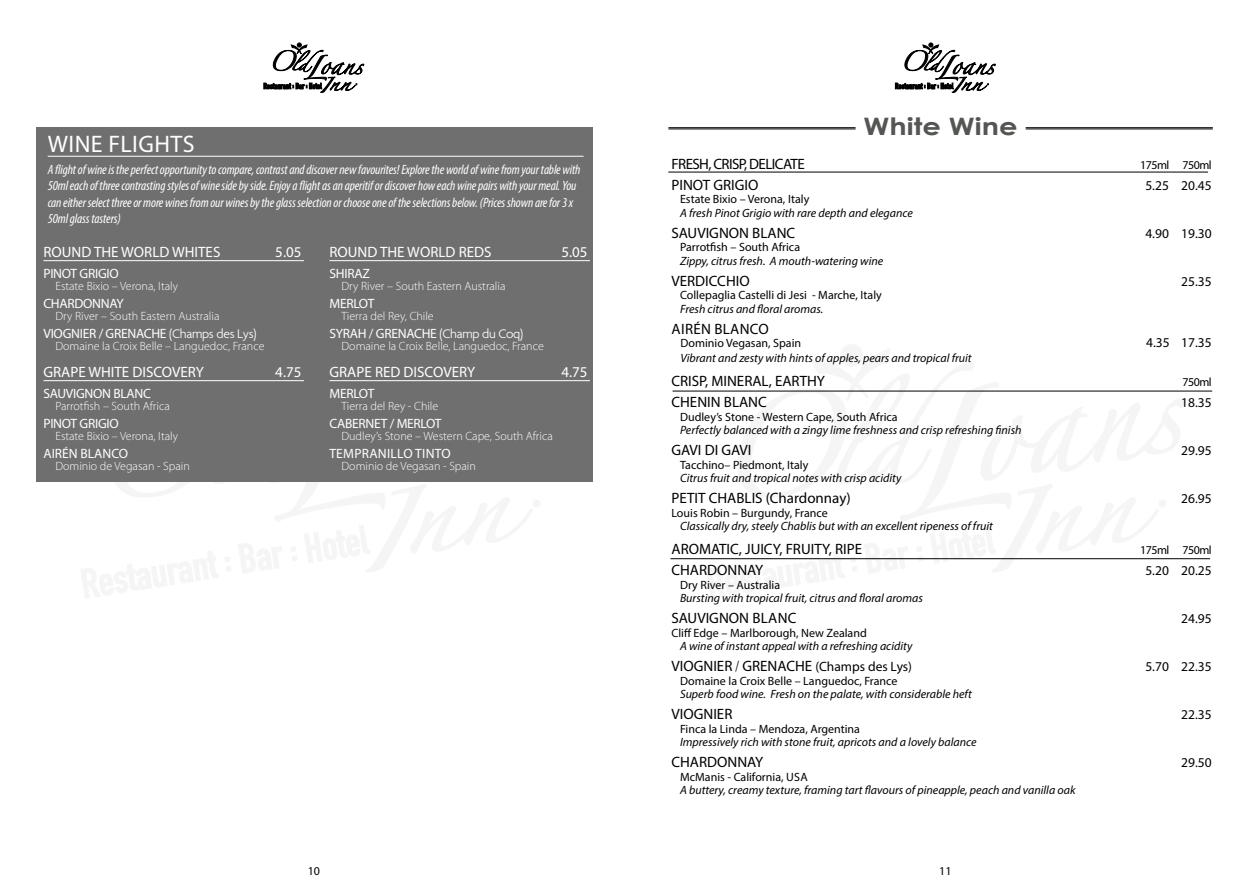
<style>
.page{position:relative;width:1259px;height:893px;background:#fff}
.page>*{position:absolute;margin:0;border:0;box-sizing:border-box;transform-origin:0 0}
.t1{font:24px "Myriad Pro";letter-spacing:.02em;color:#fff}
.t2{font:700 24px "Century Gothic";color:#545653;scale:1.2 1}
.t3{font:15px "Myriad Pro";color:#000}
.t4{font:15px "Myriad Pro";color:#fff}
.t5{font:15px "Myriad Pro";letter-spacing:-.04em;color:#000}
.t6{font:15px "Myriad Pro";letter-spacing:.02em;color:#000}
.t7{font:italic condensed 13.5px/16.2px "Myriad Pro";letter-spacing:-.01em;color:#fff}
.t8{font:13.5px "Myriad Pro";letter-spacing:-.02em;color:#fff}
.t9{font:13.5px "Myriad Pro";color:#000}
.t10{font:13.5px "Myriad Pro";letter-spacing:.02em;color:#fff}
.t11{font:13.5px "Myriad Pro";color:#fff}
.t12{font:italic 12px "Myriad Pro";color:#000}
.t13{font:12px "Myriad Pro";color:#000}
.t14{font:300 12px "Myriad Pro";color:#fff}
.t15{font:12px "Myriad Pro";letter-spacing:-.04em;color:#000}
.s1{font-family:"Agenda";font-weight:300}
.s2{font-size:13.5px}
</style>
<div class="page">
<svg style="left:263px;top:43px;width:101px;height:50px"></svg>
<svg style="left:705px;top:390px;width:481px;height:170px"></svg>
<svg style="left:895px;top:43px;width:101px;height:50px"></svg>
<hr style="left:668px;top:129px;width:187px;height:1px;background:#000">
<hr style="left:668px;top:127px;width:187px;height:1px;background:#000">
<hr style="left:1025px;top:129px;width:187px;height:1px;background:#000">
<hr style="left:1025px;top:127px;width:187px;height:1px;background:#000">
<hr style="left:668px;top:172px;width:540px;height:1px;background:#000">
<hr style="left:672px;top:391px;width:540px;height:1px;background:#000">
<hr style="left:670px;top:558px;width:540px;height:1px;background:#000">
<div style="left:36px;top:128px;width:557px;height:354px;background:#706f6f"></div>
<hr style="left:43px;top:260px;width:261px;height:1px;background:#fff">
<hr style="left:43px;top:380px;width:261px;height:1px;background:#fff">
<hr style="left:329px;top:260px;width:261px;height:1px;background:#fff">
<hr style="left:329px;top:380px;width:261px;height:1px;background:#fff">
<hr style="left:48px;top:156px;width:535px;height:1px;background:#fff">
<h1 class="t1" style="left:48px;top:129px;width:149px">WINE FLIGHTS</h1>
<p class="t7" style="left:48px;top:162px;width:534px">A flight of wine is the perfect opportunity to compare, contrast and discover new favourites! Explore the world of wine from your table with 50ml each of three contrasting styles of wine side by side. Enjoy a flight as an aperitif or discover how each wine pairs with your meal. You can either select three or more wines from our wines by the glass selection or choose one of the selections below. (Prices shown are for 3 x 50ml glass tasters)</p>
<p class="t4" style="left:43px;top:243px;width:178px">ROUND THE WORLD WHITES</p>
<p class="t4" style="left:275px;top:243px;width:28px">5.05</p>
<p class="t8" style="left:43px;top:265px;width:77px">PINOT GRIGIO</p>
<p class="t14" style="left:55px;top:279px;width:124px">Estate Bixio – Verona, Italy</p>
<p class="t8" style="left:43px;top:295px;width:82px">CHARDONNAY</p>
<p class="t14" style="left:55px;top:309px;width:165px">Dry River – South Eastern Australia</p>
<p class="t8" style="left:43px;top:325px;width:215px">VIOGNIER / GRENACHE <span class="s1">(Champs des Lys)</span></p>
<p class="t14" style="left:55px;top:339px;width:211px">Domaine la Croix Belle – Languedoc, France</p>
<p class="t4" style="left:43px;top:363px;width:162px">GRAPE WHITE DISCOVERY</p>
<p class="t4" style="left:275px;top:363px;width:28px">4.75</p>
<p class="t8" style="left:43px;top:385px;width:109px">SAUVIGNON BLANC</p>
<p class="t14" style="left:55px;top:399px;width:116px">Parrotfish – South Africa</p>
<p class="t8" style="left:43px;top:415px;width:77px">PINOT GRIGIO</p>
<p class="t14" style="left:55px;top:429px;width:124px">Estate Bixio – Verona, Italy</p>
<p class="t11" style="left:43px;top:445px;width:86px">AIRÉN BLANCO</p>
<p class="t14" style="left:55px;top:459px;width:136px">Dominio de Vegasan - Spain</p>
<p class="t4" style="left:329px;top:243px;width:164px">ROUND THE WORLD REDS</p>
<p class="t4" style="left:561px;top:243px;width:28px">5.05</p>
<p class="t8" style="left:329px;top:265px;width:42px">SHIRAZ</p>
<p class="t14" style="left:341px;top:279px;width:165px">Dry River – South Eastern Australia</p>
<p class="t8" style="left:329px;top:295px;width:46px">MERLOT</p>
<p class="t14" style="left:341px;top:309px;width:94px">Tierra del Rey, Chile</p>
<p class="t8" style="left:329px;top:325px;width:195px">SYRAH / GRENACHE <span class="s1">(Champ du Coq)</span></p>
<p class="t14" style="left:341px;top:339px;width:204px">Domaine la Croix Belle, Languedoc, France</p>
<p class="t4" style="left:329px;top:363px;width:147px">GRAPE RED DISCOVERY</p>
<p class="t4" style="left:561px;top:363px;width:28px">4.75</p>
<p class="t8" style="left:329px;top:385px;width:46px">MERLOT</p>
<p class="t14" style="left:341px;top:399px;width:98px">Tierra del Rey - Chile</p>
<p class="t8" style="left:329px;top:415px;width:114px">CABERNET / MERLOT</p>
<p class="t14" style="left:341px;top:429px;width:213px">Dudley’s Stone – Western Cape, South Africa</p>
<p class="t10" style="left:329px;top:445px;width:123px">TEMPRANILLO TINTO</p>
<p class="t14" style="left:341px;top:459px;width:136px">Dominio de Vegasan - Spain</p>
<h1 class="t2" style="left:863px;top:111px;width:130px">White Wine</h1>
<p class="t5" style="left:671px;top:154px;width:135px">FRESH, CRISP, DELICATE</p>
<p class="t15" style="left:1140px;top:157px;width:73px">175ml 750ml</p>
<p class="t3" style="left:671px;top:175px;width:88px">PINOT GRIGIO</p>
<p class="t9" style="left:1145px;top:177px;width:68px">5.25 20.45</p>
<p class="t13" style="left:680px;top:192px;width:131px">Estate Bixio – Verona, Italy</p>
<p class="t12" style="left:680px;top:205px;width:234px">A fresh Pinot Grigio with rare depth and elegance</p>
<p class="t3" style="left:671px;top:223px;width:125px">SAUVIGNON BLANC</p>
<p class="t9" style="left:1145px;top:225px;width:68px">4.90 19.30</p>
<p class="t13" style="left:680px;top:240px;width:122px">Parrotfish – South Africa</p>
<p class="t12" style="left:680px;top:253px;width:205px">Zippy, citrus fresh. A mouth-watering wine</p>
<p class="t3" style="left:671px;top:271px;width:80px">VERDICCHIO</p>
<p class="t9" style="left:1181px;top:273px;width:32px">25.35</p>
<p class="t13" style="left:680px;top:288px;width:203px">Collepaglia Castelli di Jesi - Marche, Italy</p>
<p class="t12" style="left:680px;top:301px;width:145px">Fresh citrus and floral aromas.</p>
<p class="t6" style="left:671px;top:319px;width:99px">AIRÉN BLANCO</p>
<p class="t13" style="left:680px;top:336px;width:122px">Dominio Vegasan, Spain</p>
<p class="t9" style="left:1146px;top:334px;width:67px">4.35 17.35</p>
<p class="t12" style="left:680px;top:351px;width:293px">Vibrant and zesty with hints of apples, pears and tropical fruit</p>
<p class="t3" style="left:671px;top:372px;width:155px">CRISP, MINERAL, EARTHY</p>
<p class="t13" style="left:1182px;top:375px;width:31px">750ml</p>
<p class="t3" style="left:671px;top:393px;width:97px">CHENIN BLANC</p>
<p class="t9" style="left:1181px;top:394px;width:32px">18.35</p>
<p class="t13" style="left:680px;top:409px;width:219px">Dudley’s Stone - Western Cape, South Africa</p>
<p class="t12" style="left:680px;top:423px;width:343px">Perfectly balanced with a zingy lime freshness and crisp refreshing finish</p>
<p class="t3" style="left:671px;top:441px;width:81px">GAVI DI GAVI</p>
<p class="t9" style="left:1181px;top:442px;width:32px">29.95</p>
<p class="t13" style="left:680px;top:457px;width:130px">Tacchino– Piedmont, Italy</p>
<p class="t12" style="left:680px;top:471px;width:223px">Citrus fruit and tropical notes with crisp acidity</p>
<p class="t3" style="left:671px;top:489px;width:181px">PETIT CHABLIS (Chardonnay)</p>
<p class="t9" style="left:1181px;top:490px;width:32px">26.95</p>
<p class="t13" style="left:671px;top:505px;width:158px">Louis Robin – Burgundy, France</p>
<p class="t12" style="left:680px;top:519px;width:314px">Classically dry, steely Chablis but with an excellent ripeness of fruit</p>
<p class="t3" style="left:671px;top:540px;width:192px">AROMATIC, JUICY, FRUITY, RIPE</p>
<p class="t15" style="left:1140px;top:543px;width:73px">175ml 750ml</p>
<p class="t3" style="left:671px;top:561px;width:93px">CHARDONNAY</p>
<p class="t9" style="left:1145px;top:562px;width:68px">5.20 20.25</p>
<p class="t13" style="left:680px;top:577px;width:102px">Dry River – Australia</p>
<p class="t12" style="left:680px;top:591px;width:244px">Bursting with tropical fruit, citrus and floral aromas</p>
<p class="t3" style="left:671px;top:609px;width:127px">SAUVIGNON BLANC</p>
<p class="t9" style="left:1181px;top:610px;width:32px">24.95</p>
<p class="t13" style="left:671px;top:625px;width:197px">Cliff Edge – Marlborough, New Zealand</p>
<p class="t12" style="left:680px;top:639px;width:234px">A wine of instant appeal with a refreshing acidity</p>
<p class="t3" style="left:671px;top:657px;width:242px">VIOGNIER / GRENACHE <span class="s2">(Champs des Lys)</span></p>
<p class="t9" style="left:1145px;top:658px;width:68px">5.70 22.35</p>
<p class="t13" style="left:680px;top:673px;width:219px">Domaine la Croix Belle – Languedoc, France</p>
<p class="t12" style="left:680px;top:687px;width:293px">Superb food wine. Fresh on the palate, with considerable heft</p>
<p class="t3" style="left:671px;top:705px;width:62px">VIOGNIER</p>
<p class="t9" style="left:1181px;top:706px;width:32px">22.35</p>
<p class="t13" style="left:680px;top:721px;width:181px">Finca la Linda – Mendoza, Argentina</p>
<p class="t12" style="left:680px;top:735px;width:298px">Impressively rich with stone fruit, apricots and a lovely balance</p>
<p class="t3" style="left:671px;top:753px;width:93px">CHARDONNAY</p>
<p class="t9" style="left:1181px;top:754px;width:32px">29.50</p>
<p class="t13" style="left:680px;top:769px;width:129px">McManis - California, USA</p>
<p class="t12" style="left:680px;top:783px;width:397px">A buttery, creamy texture, framing tart flavours of pineapple, peach and vanilla oak</p>
<p class="t13" style="left:308px;top:864px;width:14px">10</p>
<p class="t13" style="left:939px;top:864px;width:14px">11</p>
</div>
